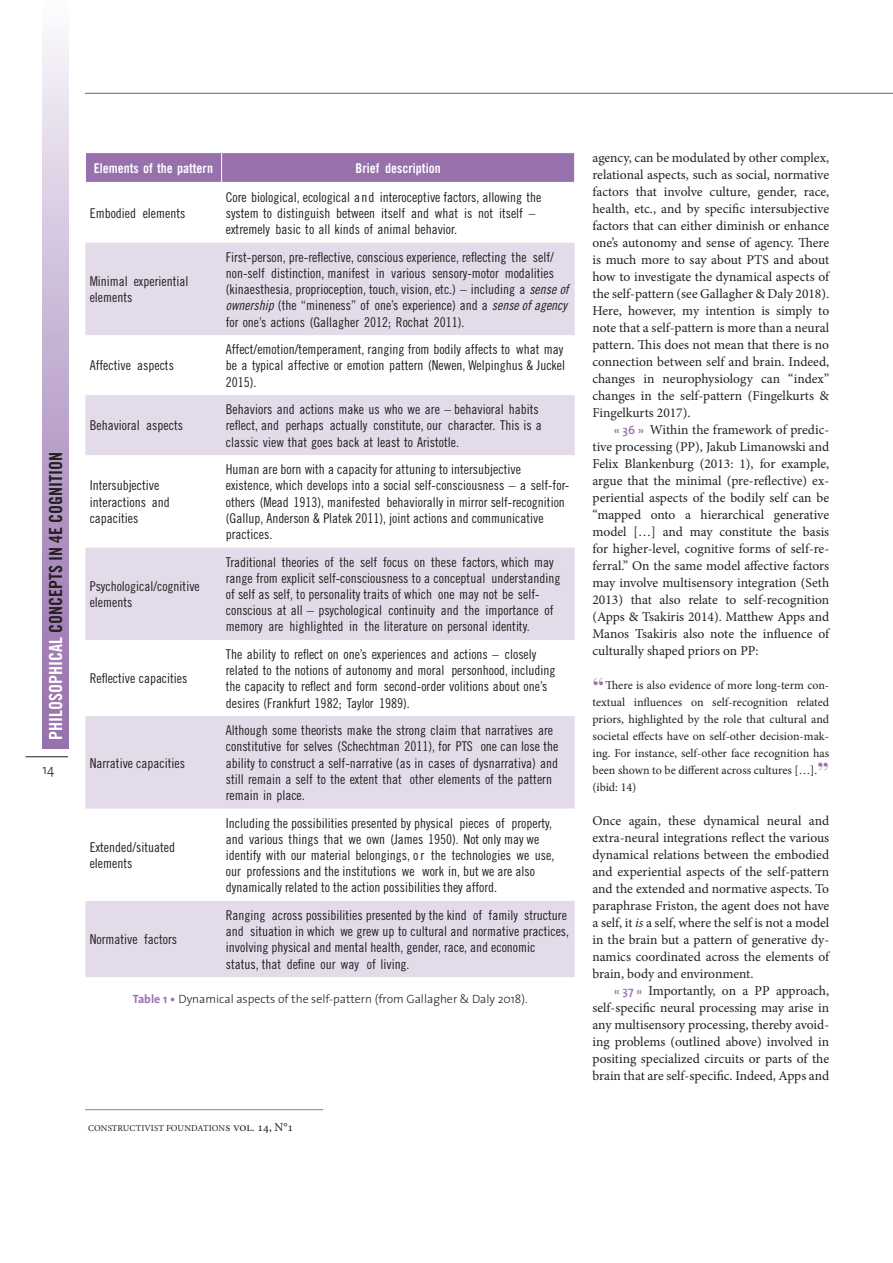
<style>
.page{position:relative;width:893px;height:1263px;background:#fff}
.page>*{position:absolute;margin:0;border:0;box-sizing:border-box;transform-origin:0 0}
.t1{font:18px "Trade Gothic Bold Cond Twenty";color:#231f20}
.t2{font:13.5px/16.2px "Trade Gothic Cond Eighteen";color:#231f20}
.t3{font:13.5px/17px "Minion Pro";letter-spacing:-.005em;color:#231f20;text-align:justify}
.t4{font:13.5px "Trade Gothic Bold Cond Twenty";color:#fff}
.t5{font:300 13.5px "The Sans";color:#231f20}
.t6{font:12px/17px "Minion Pro";letter-spacing:-.005em;color:#231f20;text-align:justify}
.t7{font:300 12px "The Sans";color:#231f20}
.t8{font:9px "Minion Pro";letter-spacing:.015em;color:#231f20}
.s1{color:#fff}
.s2{font-family:"Trade Gothic Cond Eighteen Obl"}
.s3{font-weight:700;color:#9771ac}
.s4{font-size:12px}
.s5{font-family:"The Sans";font-weight:600;font-size:12px;color:#9771ac}
.s6{font-family:"Bauer Bodoni";font-weight:700;font-size:24px;color:#9771ac}
.s7{font-style:italic}
</style>
<div class="page">
<div style="left:43px;top:0;width:25px;height:748px;background:linear-gradient(to bottom,#f7f6fb,#936ba9)"></div>
<hr style="left:26px;top:756px;width:42px;height:1px;background:#231f20">
<hr style="left:85px;top:1109px;width:238px;height:1px;background:#9771ac">
<hr style="left:85px;top:93px;width:808px;height:1px;background:#9771ac">
<svg style="left:85px;top:243px;width:490px;height:734px;fill:#e4dbea"></svg>
<svg style="left:86px;top:153px;width:489px;height:29px;background:#9872ad"></svg>
<h1 class="t1" style="left:45px;top:740px;width:289px;rotate:-90deg"><span class="s1">Philosophical</span> Concepts in 4E Cognition</h1>
<p class="t5" style="left:43px;top:758px;width:13px">14</p>
<p class="t4" style="left:94px;top:160px;width:121px">Elements of the pattern</p>
<p class="t4" style="left:356px;top:160px;width:87px">Brief description</p>
<p class="t2" style="left:90px;top:205px;width:97px">Embodied elements</p>
<p class="t2" style="left:226px;top:189px;width:317px">Core biological, ecological and interoceptive factors, allowing the system to distinguish between itself and what is not itself – extremely basic to all kinds of animal behavior.</p>
<p class="t2" style="left:90px;top:273px;width:100px">Minimal experiential elements</p>
<p class="t2" style="left:90px;top:357px;width:86px">Affective aspects</p>
<p class="t2" style="left:90px;top:417px;width:95px">Behavioral aspects</p>
<p class="t2" style="left:90px;top:477px;width:82px">Intersubjective interactions and capacities</p>
<p class="t2" style="left:90px;top:578px;width:112px">Psychological/cognitive elements</p>
<p class="t2" style="left:90px;top:670px;width:99px">Reflective capacities</p>
<p class="t2" style="left:90px;top:755px;width:97px">Narrative capacities</p>
<p class="t2" style="left:90px;top:839px;width:87px">Extended/situated elements</p>
<p class="t2" style="left:226px;top:249px;width:344px">First-person, pre-reflective, conscious experience, reflecting the self/ non-self distinction, manifest in various sensory-motor modalities (kinaesthesia, proprioception, touch, vision, etc.) – including a <span class="s2">sense of ownership</span> (the “mineness” of one’s experience) and a <span class="s2">sense of agency </span>for one’s actions (Gallagher 2012; Rochat 2011).</p>
<p class="t2" style="left:226px;top:341px;width:341px">Affect/emotion/temperament, ranging from bodily affects to what may be a typical affective or emotion pattern (Newen, Welpinghus &amp; Juckel<br>2015).</p>
<p class="t2" style="left:226px;top:401px;width:317px">Behaviors and actions make us who we are – behavioral habits reflect, and perhaps actually constitute, our character. This is a classic view that goes back at least to Aristotle.</p>
<p class="t2" style="left:226px;top:461px;width:345px">Human are born with a capacity for attuning to intersubjective existence, which develops into a social self-consciousness – a self-for&shy;others (Mead 1913), manifested behaviorally in mirror self-recognition (Gallup, Anderson &amp; Platek 2011), joint actions and communicative practices.</p>
<p class="t2" style="left:226px;top:554px;width:336px">Traditional theories of the self focus on these factors, which may range from explicit self-consciousness to a conceptual understanding of self as self, to personality traits of which one may not be self&shy;conscious at all – psychological continuity and the importance of memory are highlighted in the literature on personal identity.</p>
<p class="t2" style="left:226px;top:646px;width:331px">The ability to reflect on one’s experiences and actions – closely related to the notions of autonomy and moral personhood, including the capacity to reflect and form second-order volitions about one’s desires (Frankfurt 1982; Taylor 1989).</p>
<p class="t2" style="left:226px;top:722px;width:334px">Although some theorists make the strong claim that narratives are constitutive for selves (Schechtman 2011), for PTS one can lose the ability to construct a self-narrative (as in cases of dysnarrativa) and still remain a self to the extent that other elements of the pattern remain in place.</p>
<p class="t2" style="left:226px;top:815px;width:330px">Including the possibilities presented by physical pieces of property, and various things that we own (James 1950). Not only may we identify with our material belongings, o r the technologies we use, our professions and the institutions we work in, but we are also dynamically related to the action possibilities they afford.</p>
<p class="t2" style="left:226px;top:907px;width:345px">Ranging across possibilities presented by the kind of family structure and situation in which we grew up to cultural and normative practices, involving physical and mental health, gender, race, and economic status, that define our way of living.</p>
<p class="t7" style="left:133px;top:988px;width:396px"><span class="s3">Table 1 •</span> Dynamical aspects of the self-pattern (from Gallagher &amp; Daly 2018).</p>
<p class="t2" style="left:90px;top:931px;width:89px">Normative factors</p>
<p class="t8" style="left:88px;top:1122px;width:207px">Constructivist Foundation<span class="s4">s vol. 14, N°1</span></p>
<p class="t3" style="left:592px;top:149px;width:238px">agency, can be modulated by other complex, relational aspects, such as social, normative factors that involve culture, gender, race, health, etc., and by specific intersubjective factors that can either diminish or enhance one’s autonomy and sense of agency. There is much more to say about PTS and about how to investigate the dynamical aspects of the self-pattern (see Gallagher &amp; Daly 2018).<br>Here, however, my intention is simply to note that a self-pattern is more than a neural pattern. This does not mean that there is no connection between self and brain. Indeed, changes in neurophysiology can “index” changes in the self-pattern (Fingelkurts &amp; Fingelkurts 2017).</p>
<p class="t3" style="left:592px;top:421px;width:238px;text-indent:21px"><span class="s5">« 36 »</span> Within the framework of predic&shy;tive processing (PP), Jakub Limanowski and Felix Blankenburg (2013: 1), for example, argue that the minimal (pre-reflective) ex&shy;periential aspects of the bodily self can be “mapped onto a hierarchical generative model […] and may constitute the basis for higher-level, cognitive forms of self-re&shy;ferral.” On the same model affective factors may involve multisensory integration (Seth 2013) that also relate to self-recognition (Apps &amp; Tsakiris 2014). Matthew Apps and Manos Tsakiris also note the influence of culturally shaped priors on PP:</p>
<p class="t6" style="left:592px;top:677px;width:238px"><span class="s6">“</span>There is also evidence of more long-term con&shy;textual influences on self-recognition related priors, highlighted by the role that cultural and societal effects have on self-other decision-mak&shy;ing. For instance, self-other face recognition has been shown to be different across cultures […].<span class="s6">” </span>(ibid: 14)</p>
<p class="t3" style="left:592px;top:812px;width:238px">Once again, these dynamical neural and extra-neural integrations reflect the various dynamical relations between the embodied and experiential aspects of the self-pattern and the extended and normative aspects. To paraphrase Friston, the agent does not have a self, it <span class="s7">is</span> a self, where the self is not a model in the brain but a pattern of generative dy&shy;namics coordinated across the elements of brain, body and environment.</p>
<p class="t3" style="left:592px;top:982px;width:238px;text-indent:21px"><span class="s5">« 37 »</span> Importantly, on a PP approach, self-specific neural processing may arise in any multisensory processing, thereby avoid&shy;ing problems (outlined above) involved in positing specialized circuits or parts of the brain that are self-specific. Indeed, Apps and</p>
</div>
